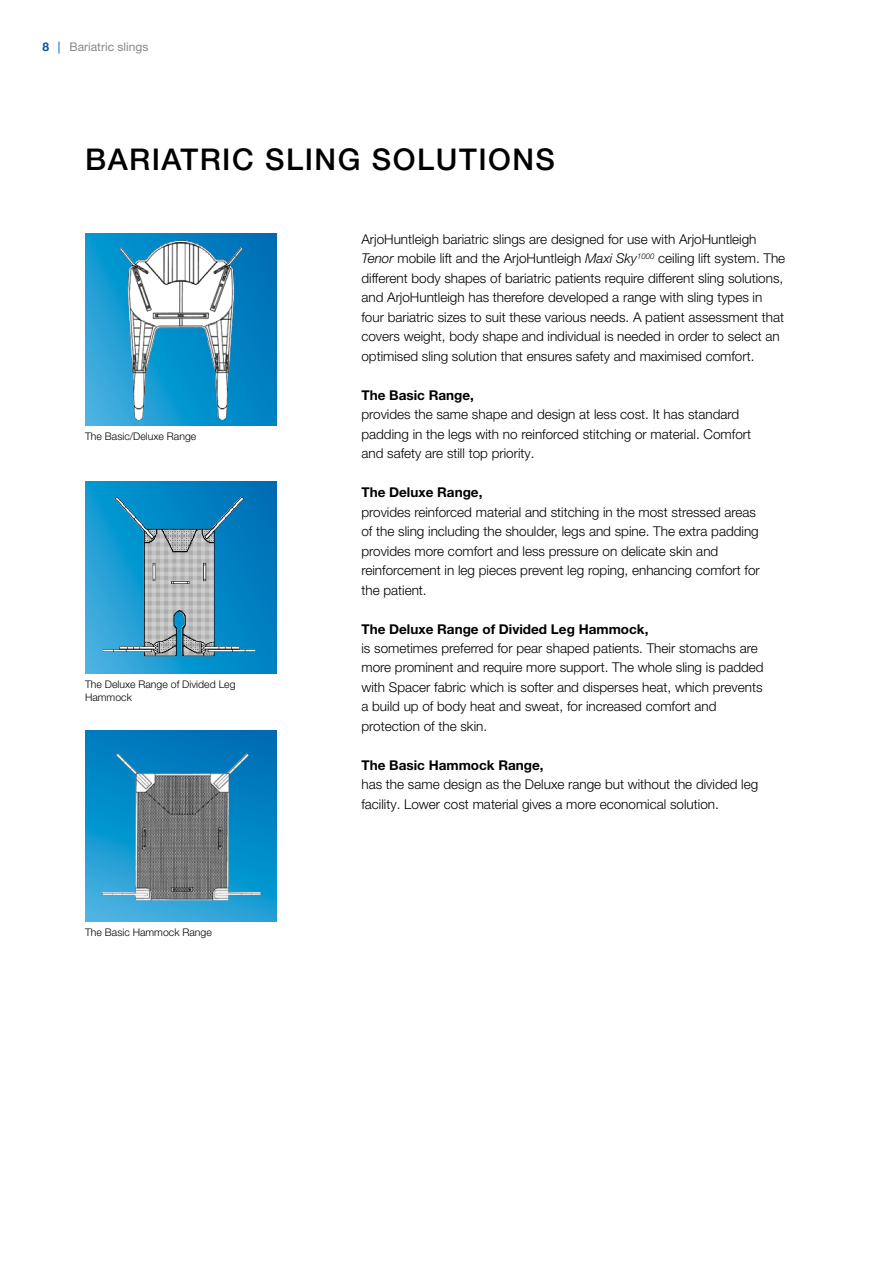
<style>
.page{position:relative;width:893px;height:1263px;background:#fff}
.page>*{position:absolute;margin:0;border:0;box-sizing:border-box;transform-origin:0 0}
.t1{font:500 30px "Helvetica Neue LT Pro";color:#000}
.t2{font:300 13.5px/19.5px "Helvetica Neue LT Pro";color:#000}
.t3{font:700 13.5px "Helvetica Neue LT Pro";color:#000}
.t4{font:12px "Helvetica Neue LT Pro";color:#87888a}
.t5{font:300 10.5px/13.5px "Helvetica Neue LT Pro";color:#000}
.s1{font-weight:700;color:#00519e}
.s2{font-style:italic;color:#00519e}
.s3{font-style:italic}
</style>
<div class="page">
<svg style="left:85px;top:234px;width:191px;height:191px;background:#118cc9"></svg>
<img style="left:120px;top:240px;width:115px;height:181px">
<svg style="left:85px;top:482px;width:191px;height:191px;background:#118dca"></svg>
<img style="left:103px;top:497px;width:152px;height:160px">
<svg style="left:85px;top:730px;width:191px;height:191px;background:#158dca"></svg>
<img style="left:102px;top:753px;width:159px;height:147px">
<p class="t4" style="left:43px;top:40px;width:107px"><span class="s1">8</span> <span class="s2">|</span> Bariatric slings</p>
<h1 class="t1" style="left:85px;top:142px;width:20px">BARIATRIC</h1>
<h1 class="t1" style="left:265px;top:142px;width:20px">SLING</h1>
<h1 class="t1" style="left:372px;top:142px;width:22px">SOLUTIONS</h1>
<p class="t5" style="left:85px;top:429px;width:113px">The Basic/Deluxe Range</p>
<p class="t5" style="left:85px;top:677px;width:152px">The Deluxe Range of Divided Leg<br>Hammock</p>
<p class="t5" style="left:85px;top:925px;width:128px">The Basic Hammock Range</p>
<p class="t2" style="left:361px;top:229px;width:425px">ArjoHuntleigh bariatric slings are designed for use with ArjoHuntleigh <span class="s3">Tenor</span> mobile lift and the ArjoHuntleigh <span class="s3">Maxi Sky</span><sup>1000</sup> ceiling lift system. The different body shapes of bariatric patients require different sling solutions, and ArjoHuntleigh has therefore developed a range with sling types in four bariatric sizes to suit these various needs. A patient assessment that covers weight, body shape and individual is needed in order to select an optimised sling solution that ensures safety and maximised comfort.</p>
<p class="t3" style="left:361px;top:386px;width:114px">The Basic Range,</p>
<p class="t2" style="left:361px;top:404px;width:391px">provides the same shape and design at less cost. It has standard padding in the legs with no reinforced stitching or material. Comfort and safety are still top priority.</p>
<p class="t3" style="left:361px;top:484px;width:123px">The Deluxe Range,</p>
<p class="t2" style="left:361px;top:502px;width:400px">provides reinforced material and stitching in the most stressed areas of the sling including the shoulder, legs and spine. The extra padding provides more comfort and less pressure on delicate skin and reinforcement in leg pieces prevent leg roping, enhancing comfort for the patient.</p>
<p class="t3" style="left:361px;top:620px;width:288px">The Deluxe Range of Divided Leg Hammock,</p>
<p class="t2" style="left:361px;top:638px;width:404px">is sometimes preferred for pear shaped patients. Their stomachs are more prominent and require more support. The whole sling is padded with Spacer fabric which is softer and disperses heat, which prevents a build up of body heat and sweat, for increased comfort and protection of the skin.</p>
<p class="t3" style="left:361px;top:757px;width:184px">The Basic Hammock Range,</p>
<p class="t2" style="left:361px;top:775px;width:398px">has the same design as the Deluxe range but without the divided leg facility. Lower cost material gives a more economical solution.</p>
</div>
